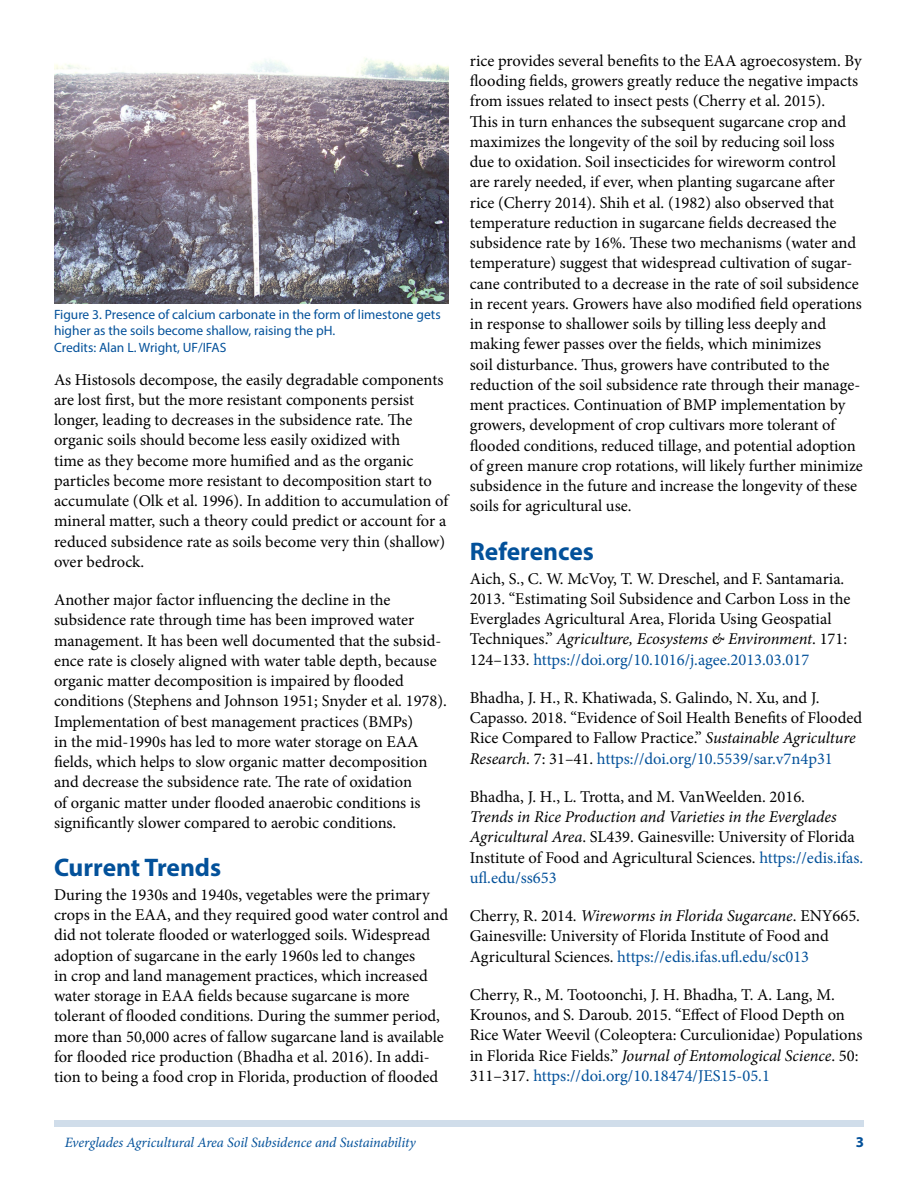
<style>
.page{position:relative;width:918px;height:1188px;background:#fff}
.page>*{position:absolute;margin:0;border:0;box-sizing:border-box;transform-origin:0 0}
.t1{font:700 25.5px "Myriad Pro";color:#03519a}
.t2{font:16.5px/20.2px "Minion Pro";color:#000}
.t3{font:700 15px "Myriad Pro";color:#03519a}
.t4{font:italic 14.25px "Minion Pro";letter-spacing:-.005em;color:#03519a}
.t5{font:13.5px/16.5px "Myriad Pro";color:#03519a}
.s1{font-style:italic}
.s2{color:#03519a}
</style>
<div class="page">
<div style="left:54px;top:1120px;width:810px;height:7px;background:#d0ddea"></div>
<img style="left:54px;top:58px;width:394px;height:245px">
<p class="t5" style="left:54px;top:306px;width:388px">Figure 3. Presence of calcium carbonate in the form of limestone gets higher as the soils become shallow, raising the pH.<br>Credits: Alan L. Wright, UF/IFAS</p>
<p class="t2" style="left:54px;top:369px;width:396px">As Histosols decompose, the easily degradable components are lost first, but the more resistant components persist longer, leading to decreases in the subsidence rate. The organic soils should become less easily oxidized with<br>time as they become more humified and as the organic particles become more resistant to decomposition start to accumulate (Olk et al. 1996). In addition to accumulation of mineral matter, such a theory could predict or account for a reduced subsidence rate as soils become very thin (shallow) over bedrock.</p>
<p class="t2" style="left:54px;top:590px;width:394px">Another major factor influencing the decline in the subsidence rate through time has been improved water management. It has been well documented that the subsid&shy;ence rate is closely aligned with water table depth, because organic matter decomposition is impaired by flooded conditions (Stephens and Johnson 1951; Snyder et al. 1978).<br>Implementation of best management practices (BMPs)<br>in the mid-1990s has led to more water storage on EAA fields, which helps to slow organic matter decomposition and decrease the subsidence rate. The rate of oxidation<br>of organic matter under flooded anaerobic conditions is significantly slower compared to aerobic conditions.</p>
<h1 class="t1" style="left:54px;top:851px;width:169px">Current Trends</h1>
<p class="t2" style="left:54px;top:885px;width:396px">During the 1930s and 1940s, vegetables were the primary crops in the EAA, and they required good water control and did not tolerate flooded or waterlogged soils. Widespread adoption of sugarcane in the early 1960s led to changes<br>in crop and land management practices, which increased water storage in EAA fields because sugarcane is more tolerant of flooded conditions. During the summer period, more than 50,000 acres of fallow sugarcane land is available for flooded rice production (Bhadha et al. 2016). In addi&shy;tion to being a food crop in Florida, production of flooded</p>
<p class="t2" style="left:470px;top:51px;width:395px">rice provides several benefits to the EAA agroecosystem. By flooding fields, growers greatly reduce the negative impacts from issues related to insect pests (Cherry et al. 2015).<br>This in turn enhances the subsequent sugarcane crop and maximizes the longevity of the soil by reducing soil loss due to oxidation. Soil insecticides for wireworm control<br>are rarely needed, if ever, when planting sugarcane after rice (Cherry 2014). Shih et al. (1982) also observed that temperature reduction in sugarcane fields decreased the subsidence rate by 16%. These two mechanisms (water and temperature) suggest that widespread cultivation of sugar&shy;cane contributed to a decrease in the rate of soil subsidence in recent years. Growers have also modified field operations in response to shallower soils by tilling less deeply and making fewer passes over the fields, which minimizes<br>soil disturbance. Thus, growers have contributed to the reduction of the soil subsidence rate through their manage&shy;ment practices. Continuation of BMP implementation by growers, development of crop cultivars more tolerant of flooded conditions, reduced tillage, and potential adoption of green manure crop rotations, will likely further minimize subsidence in the future and increase the longevity of these soils for agricultural use.</p>
<h1 class="t1" style="left:470px;top:535px;width:126px">References</h1>
<p class="t2" style="left:470px;top:568px;width:382px">Aich, S., C. W. McVoy, T. W. Dreschel, and F. Santamaria.<br>2013. “Estimating Soil Subsidence and Carbon Loss in the Everglades Agricultural Area, Florida Using Geospatial Techniques.” <span class="s1">Agriculture, Ecosystems &amp; Environment</span>. 171:<br>124–133. <span class="s2">https://doi.org/10.1016/j.agee.2013.03.017</span></p>
<p class="t2" style="left:470px;top:688px;width:394px">Bhadha, J. H., R. Khatiwada, S. Galindo, N. Xu, and J.<br>Capasso. 2018. “Evidence of Soil Health Benefits of Flooded Rice Compared to Fallow Practice.” <span class="s1">Sustainable Agriculture Research</span>. 7: 31–41. <span class="s2">https://doi.org/10.5539/sar.v7n4p31</span></p>
<p class="t2" style="left:470px;top:786px;width:337px">Bhadha, J. H., L. Trotta, and M. VanWeelden. 2016.</p>
<p class="t2" style="left:470px;top:807px;width:395px"><span class="s1">Trends in Rice Production and Varieties in the Everglades Agricultural Area</span>. SL439. Gainesville: University of Florida Institute of Food and Agricultural Sciences. <span class="s2">https://edis.ifas. ufl.edu/ss653</span></p>
<p class="t2" style="left:470px;top:906px;width:392px">Cherry, R. 2014. <span class="s1">Wireworms in Florida Sugarcane</span>. ENY665.<br>Gainesville: University of Florida Institute of Food and<br>Agricultural Sciences. <span class="s2">https://edis.ifas.ufl.edu/sc013</span></p>
<p class="t2" style="left:470px;top:984px;width:394px">Cherry, R., M. Tootoonchi, J. H. Bhadha, T. A. Lang, M.<br>Krounos, and S. Daroub. 2015. “Effect of Flood Depth on Rice Water Weevil (Coleoptera: Curculionidae) Populations in Florida Rice Fields.” <span class="s1">Journal of Entomological Science</span>. 50:<br>311–317. <span class="s2">https://doi.org/10.18474/JES15-05.1</span></p>
<p class="t4" style="left:65px;top:1133px;width:352px">Everglades Agricultural Area Soil Subsidence and Sustainability</p>
<p class="t3" style="left:856px;top:1133px;width:10px">3</p>
</div>
